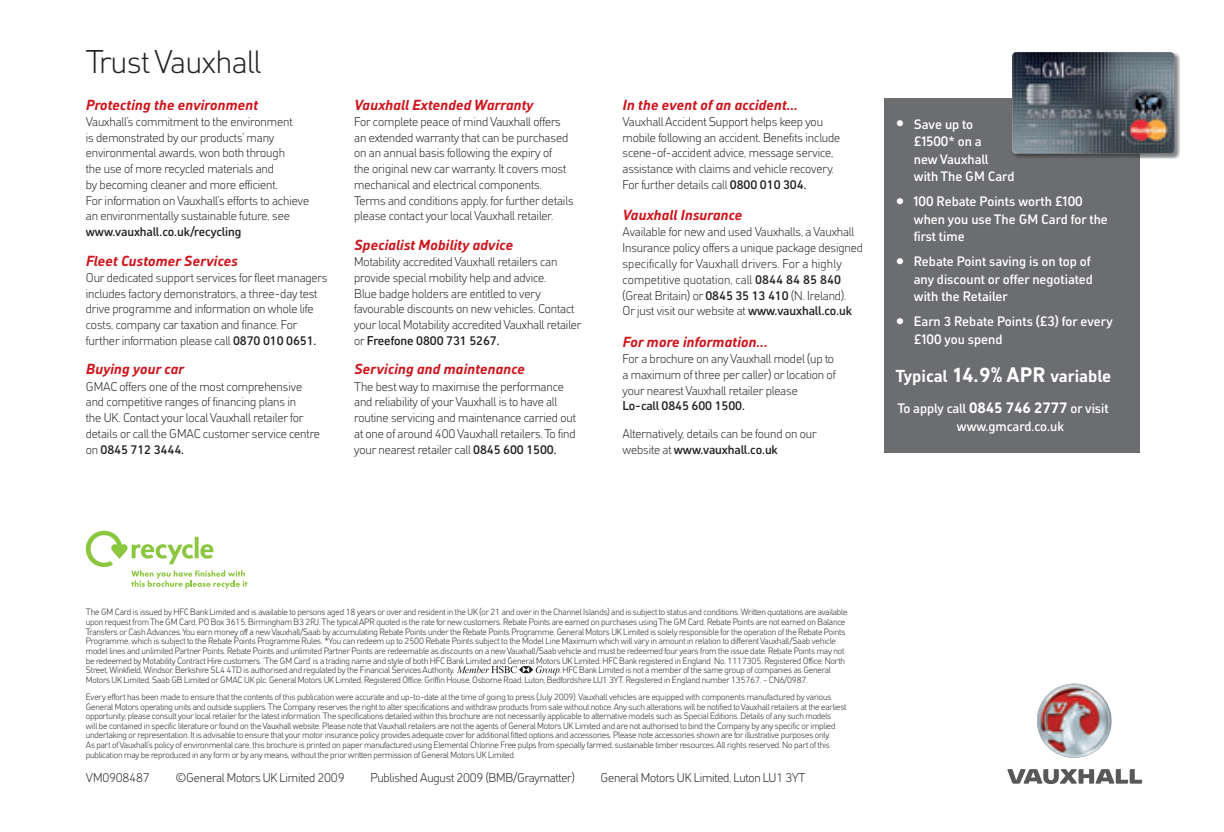
<style>
.page{position:relative;width:1224px;height:832px;background:#fff}
.page>*{position:absolute;margin:0;border:0;box-sizing:border-box;transform-origin:0 0}
.t1{font:300 31.5px "Vauxhall Tec";letter-spacing:-.005em;color:#231f20}
.t2{font:700 16.62px "Vauxhall Tec";color:#fff}
.t3{font:italic 700 14px "Vauxhall Tec";color:#cd151d}
.t4{font:500 13.12px/17.5px "Vauxhall Tec";color:#fff}
.t5{font:500 13.12px "Vauxhall";color:#fff}
.t6{font:300 12.25px/15.8px "Vauxhall Tec";letter-spacing:-.005em;color:#231f20}
.t7{font:500 12.25px "Vauxhall Tec";letter-spacing:-.005em;color:#231f20}
.t8{font:300 8.75px/9.6px "Vauxhall Tec";letter-spacing:-.015em;color:#231f20}
.s1{font-weight:500}
.s2{font-family:"Vauxhall Tec"}
.s3{font-family:"Vauxhall"}
.s4{font-size:20.12px}
.s5{font-weight:700;font-size:14.88px}
</style>
<div class="page">
<div style="left:883px;top:98px;width:256px;height:355px;background:#6c6d70"></div>
<img style="left:1014px;top:52px;width:165px;height:106px">
<img style="left:1012px;top:52px;width:162px;height:102px">
<img style="left:1036px;top:683px;width:75px;height:74px;border-radius:37px">
<svg style="left:1007px;top:769px;width:134px;height:14px"></svg>
<svg style="left:86px;top:530px;width:161px;height:58px"></svg>
<svg style="left:457px;top:666px;width:102px;height:9px"></svg>
<h1 class="t1" style="left:86px;top:42px;width:177px">Trust Vauxhall</h1>
<h3 class="t3" style="left:86px;top:95px;width:174px">Protecting the environment</h3>
<p class="t6" style="left:86px;top:113px;width:225px">Vauxhall’s commitment to the environment<br>is demonstrated by our products’ many environmental awards, won both through<br>the use of more recycled materials and<br>by becoming cleaner and more efficient.<br>For information on Vauxhall’s efforts to achieve an environmentally sustainable future, see</p>
<h3 class="t7" style="left:86px;top:224px;width:157px">www.vauxhall.co.uk/recycling</h3>
<h3 class="t3" style="left:86px;top:251px;width:153px">Fleet Customer Services</h3>
<p class="t6" style="left:86px;top:269px;width:243px">Our dedicated support services for fleet managers includes factory demonstrators, a three-day test drive programme and information on whole life costs, company car taxation and finance. For further information please call <span class="s1">0870 010 0651.</span></p>
<h3 class="t3" style="left:86px;top:360px;width:100px">Buying your car</h3>
<h3 class="t6" style="left:86px;top:378px;width:236px">GMAC offers one of the most comprehensive and competitive ranges of financing plans in<br>the UK. Contact your local Vauxhall retailer for details or call the GMAC customer service centre on <span class="s1">0845 712 3444.</span></h3>
<h3 class="t3" style="left:354px;top:95px;width:181px">Vauxhall Extended Warranty</h3>
<p class="t6" style="left:354px;top:113px;width:221px">For complete peace of mind Vauxhall offers an extended warranty that can be purchased on an annual basis following the expiry of<br>the original new car warranty. It covers most mechanical and electrical components.<br>Terms and conditions apply, for further details please contact your local Vauxhall retailer.</p>
<h3 class="t3" style="left:354px;top:236px;width:160px">Specialist Mobility advice</h3>
<p class="t6" style="left:354px;top:253px;width:229px">Motability accredited Vauxhall retailers can provide special mobility help and advice.<br>Blue badge holders are entitled to very favourable discounts on new vehicles. Contact your local Motability accredited Vauxhall retailer or <span class="s1">Freefone 0800 731 5267.</span></p>
<h3 class="t3" style="left:354px;top:360px;width:172px">Servicing and maintenance</h3>
<h3 class="t6" style="left:354px;top:378px;width:223px">The best way to maximise the performance and reliability of your Vauxhall is to have all routine servicing and maintenance carried out at one of around 400 Vauxhall retailers. To find your nearest retailer call <span class="s1">0845 600 1500.</span></h3>
<h3 class="t3" style="left:622px;top:95px;width:177px">In the event of an accident...</h3>
<h3 class="t6" style="left:622px;top:113px;width:219px">Vauxhall Accident Support helps keep you mobile following an accident. Benefits include scene-of-accident advice, message service, assistance with claims and vehicle recovery.<br>For further details call <span class="s1">0800 010 304.</span></h3>
<h3 class="t3" style="left:622px;top:206px;width:121px">Vauxhall Insurance</h3>
<p class="t6" style="left:622px;top:224px;width:242px">Available for new and used Vauxhalls, a Vauxhall Insurance policy offers a unique package designed specifically for Vauxhall drivers. For a highly competitive quotation, call <span class="s1">0844 84 85 840 </span>(Great Britain) or <span class="s1">0845 35 13 410</span> (N. Ireland).<br>Or just visit our website at <span class="s1">www.vauxhall.co.uk</span></p>
<h3 class="t3" style="left:622px;top:332px;width:147px">For more information...</h3>
<h3 class="t6" style="left:622px;top:350px;width:214px;text-align:justify">For a brochure on any Vauxhall model (up to a maximum of three per caller) or location of your nearest Vauxhall retailer please</h3>
<h3 class="t7" style="left:622px;top:398px;width:124px">Lo-call 0845 600 1500.</h3>
<h3 class="t6" style="left:622px;top:425px;width:196px">Alternatively, details can be found on our website at <span class="s1">www.vauxhall.co.uk</span></h3>
<h3 class="t4" style="left:913px;top:115px;width:61px">Save up to</h3>
<h3 class="t5" style="left:913px;top:133px;width:69px">£1500<span class="s2">* on a</span></h3>
<h3 class="t4" style="left:913px;top:150px;width:102px">new Vauxhall with The GM Card</h3>
<h3 class="t4" style="left:913px;top:192px;width:195px"><span class="s3">100</span> Rebate Points worth <span class="s3">£100 </span>when you use The GM Card for the first time</h3>
<h3 class="t4" style="left:913px;top:252px;width:181px">Rebate Point saving is on top of any discount or offer negotiated with the Retailer</h3>
<h3 class="t4" style="left:913px;top:312px;width:200px">Earn 3 Rebate Points (<span class="s3">£3</span>) for every <span class="s3">£100</span> you spend</h3>
<h2 class="t2" style="left:895px;top:365px;width:217px">Typical <span class="s4">14.9% APR</span> variable</h2>
<h3 class="t4" style="left:956px;top:398px;width:153px;line-height:18.2px;text-indent:-59px">To apply call <span class="s5">0845 746 2777</span> or visit www.gmcard.co.uk</h3>
<p class="t8" style="left:86px;top:607px;width:763px">The GM Card is issued by HFC Bank Limited and is available to persons aged 18 years or over and resident in the UK (or 21 and over in the Channel Islands) and is subject to status and conditions. Written quotations are available upon request from The GM Card, PO Box 3615, Birmingham B3 2RJ. The typical APR quoted is the rate for new customers. Rebate Points are earned on purchases using The GM Card. Rebate Points are not earned on Balance Transfers or Cash Advances. You earn money off a new Vauxhall/Saab by accumulating Rebate Points under the Rebate Points Programme. General Motors UK Limited is solely responsible for the operation of the Rebate Points Programme, which is subject to the Rebate Points Programme Rules. *You can redeem up to 2500 Rebate Points subject to the Model Line Maximum which will vary in amount in relation to different Vauxhall/Saab vehicle model lines and unlimited Partner Points. Rebate Points and unlimited Partner Points are redeemable as discounts on a new Vauxhall/Saab vehicle and must be redeemed four years from the issue date. Rebate Points may not be redeemed by Motability Contract Hire customers. ‘The GM Card’ is a trading name and style of both HFC Bank Limited and General Motors UK Limited. HFC Bank registered in England No. 1117305. Registered Office: North Street, Winkfield, Windsor, Berkshire SL4 4TD is authorised and regulated by the Financial Services Authority.</p>
<p class="t8" style="left:86px;top:665px;width:746px;text-indent:473px">. HFC Bank Limited is not a member of the same group of companies as General<br>Motors UK Limited, Saab GB Limited or GMAC UK plc. General Motors UK Limited, Registered Office: Griffin House, Osborne Road, Luton, Bedfordshire LU1 3YT. Registered in England number 135767. - CN6/0987.</p>
<p class="t8" style="left:86px;top:691px;width:762px">Every effort has been made to ensure that the contents of this publication were accurate and up-to-date at the time of going to press (July 2009). Vauxhall vehicles are equipped with components manufactured by various General Motors operating units and outside suppliers. The Company reserves the right to alter specifications and withdraw products from sale without notice. Any such alterations will be notified to Vauxhall retailers at the earliest opportunity; please consult your local retailer for the latest information. The specifications detailed within this brochure are not necessarily applicable to alternative models such as Special Editions. Details of any such models<br>will be contained in specific literature or found on the Vauxhall website. Please note that Vauxhall retailers are not the agents of General Motors UK Limited and are not authorised to bind the Company by any specific or implied undertaking or representation. It is advisable to ensure that your motor insurance policy provides adequate cover for additional fitted options and accessories. Please note accessories shown are for illustrative purposes only.<br>As part of Vauxhall’s policy of environmental care, this brochure is printed on paper manufactured using Elemental Chlorine Free pulps from specially farmed, sustainable timber resources. All rights reserved. No part of this publication may be reproduced in any form or by any means, without the prior written permission of General Motors UK Limited.</p>
<h3 class="t6" style="left:86px;top:769px;width:65px">VM0908487</h3>
<h3 class="t6" style="left:175px;top:769px;width:171px">©General Motors UK Limited 2009</h3>
<h3 class="t6" style="left:370px;top:769px;width:206px">Published August 2009 (BMB/Graymatter)</h3>
<h3 class="t6" style="left:600px;top:769px;width:206px">General Motors UK Limited, Luton LU1 3YT</h3>
</div>
